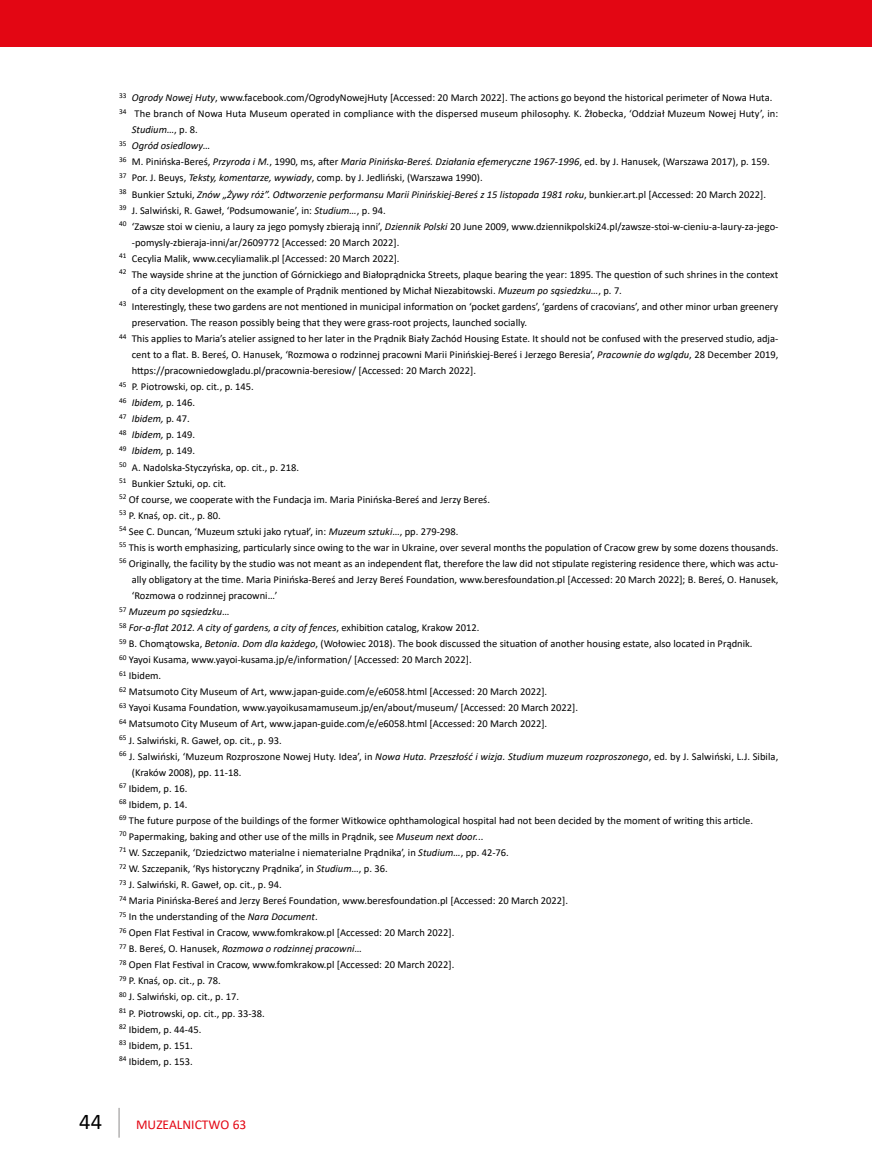
<style>
.page{position:relative;width:872px;height:1170px;background:#fff}
.page>*{position:absolute;margin:0;border:0;box-sizing:border-box;transform-origin:0 0}
.t1{font:22.5px "Calibri";color:#000}
.t2{font:13.5px "Calibri";color:#e30613}
.t3{font:10.5px "Calibri";color:#000}
.t4{font:italic 10.5px "Calibri";color:#000}
.s1{font-style:italic}
.s2{font-style:normal}
</style>
<div class="page">
<hr style="left:118px;top:1107px;width:2px;height:30px;background:#b3b2b2">
<div style="left:0;top:0;width:872px;height:47px;background:#e30613"></div>
<p class="t3" style="left:119px;top:90px;width:654px"><sup>33</sup> <span class="s1">Ogrody Nowej Huty</span>, www.facebook.com/OgrodyNowejHuty [Accessed: 20 March 2022]. The actions go beyond the historical perimeter of Nowa Huta.</p>
<p class="t3" style="left:119px;top:106px;width:661px"><sup>34</sup> The branch of Nowa Huta Museum operated in compliance with the dispersed museum philosophy. K. Żłobecka, ‘Oddział Muzeum Nowej Huty’, in:</p>
<p class="t4" style="left:132px;top:122px;width:67px">Studium…<span class="s2">, p. 8.</span></p>
<p class="t4" style="left:119px;top:138px;width:93px"><sup>35</sup> Ogród osiedlowy…</p>
<p class="t3" style="left:119px;top:155px;width:652px"><sup>36</sup> M. Pinińska-Bereś, <span class="s1">Przyroda i M.</span>, 1990, ms, after <span class="s1">Maria Pinińska-Bereś. Działania efemeryczne 1967-1996</span>, ed. by J. Hanusek, (Warszawa 2017), p. 159.</p>
<p class="t3" style="left:119px;top:171px;width:365px"><sup>37</sup> Por. J. Beuys, <span class="s1">Teksty, komentarze, wywiady</span>, comp. by J. Jedliński, (Warszawa 1990).</p>
<p class="t4" style="left:119px;top:187px;width:648px"><sup>38</sup> <span class="s2">Bunkier Sztuki,</span> Znów „Żywy róż”. Odtworzenie performansu Marii Pinińskiej-Bereś z 15 listopada 1981 roku<span class="s2">, bunkier.art.pl [Accessed: 20 March 2022].</span></p>
<p class="t3" style="left:119px;top:203px;width:268px"><sup>39</sup> J. Salwiński, R. Gaweł, ‘Podsumowanie’, in: <span class="s1">Studium…</span>, p. 94.</p>
<p class="t3" style="left:119px;top:219px;width:661px"><sup>40</sup> ‘Zawsze stoi w cieniu, a laury za jego pomysły zbierają inni’, <span class="s1">Dziennik Polski</span> 20 June 2009, www.dziennikpolski24.pl/zawsze-stoi-w-cieniu-a-laury-za-jego-</p>
<p class="t3" style="left:132px;top:235px;width:269px">-pomysly-zbieraja-inni/ar/2609772 [Accessed: 20 March 2022].</p>
<p class="t3" style="left:119px;top:251px;width:282px"><sup>41</sup> Cecylia Malik, www.cecyliamalik.pl [Accessed: 20 March 2022].</p>
<p class="t3" style="left:119px;top:267px;width:661px"><sup>42</sup> The wayside shrine at the junction of Górnickiego and Białoprądnicka Streets, plaque bearing the year: 1895. The question of such shrines in the context</p>
<p class="t3" style="left:132px;top:283px;width:491px">of a city development on the example of Prądnik mentioned by Michał Niezabitowski. <span class="s1">Muzeum po sąsiedzku…</span>, p. 7.</p>
<p class="t3" style="left:119px;top:299px;width:660px"><sup>43</sup> Interestingly, these two gardens are not mentioned in municipal information on ‘pocket gardens’, ‘gardens of cracovians’, and other minor urban greenery</p>
<p class="t3" style="left:132px;top:315px;width:397px">preservation. The reason possibly being that they were grass-root projects, launched socially.</p>
<p class="t3" style="left:119px;top:331px;width:661px"><sup>44</sup> This applies to Maria’s atelier assigned to her later in the Prądnik Biały Zachód Housing Estate. It should not be confused with the preserved studio, adja-</p>
<p class="t3" style="left:132px;top:347px;width:648px">cent to a flat. B. Bereś, O. Hanusek, ‘Rozmowa o rodzinnej pracowni Marii Pinińskiej-Bereś i Jerzego Beresia’, <span class="s1">Pracownie do wglądu</span>, 28 December 2019,</p>
<p class="t3" style="left:132px;top:363px;width:346px">https://pracowniedowgladu.pl/pracownia-beresiow/ [Accessed: 20 March 2022].</p>
<p class="t3" style="left:119px;top:379px;width:136px"><sup>45</sup> P. Piotrowski, op. cit<span class="s1">.</span>, p. 145.</p>
<p class="t4" style="left:119px;top:395px;width:78px"><sup>46</sup> Ibidem, <span class="s2">p. 146.</span></p>
<p class="t4" style="left:119px;top:411px;width:72px"><sup>47</sup> Ibidem, <span class="s2">p. 47.</span></p>
<p class="t4" style="left:119px;top:427px;width:78px"><sup>48</sup> Ibidem, <span class="s2">p. 149.</span></p>
<p class="t4" style="left:119px;top:443px;width:78px"><sup>49</sup> Ibidem, <span class="s2">p. 149.</span></p>
<p class="t3" style="left:119px;top:459px;width:181px"><sup>50</sup> A. Nadolska-Styczyńska, op. cit., p. 218.</p>
<p class="t3" style="left:119px;top:476px;width:109px"><sup>51</sup> Bunkier Sztuki, op. cit<span class="s1">.</span></p>
<p class="t3" style="left:119px;top:492px;width:372px"><sup>52</sup> Of course, we cooperate with the Fundacja im. Maria Pinińska-Bereś and Jerzy Bereś.</p>
<p class="t3" style="left:119px;top:508px;width:103px"><sup>53</sup> P. Knaś, op. cit., p. 80.</p>
<p class="t3" style="left:119px;top:524px;width:341px"><sup>54</sup> See C. Duncan, ‘Muzeum sztuki jako rytuał’, in: <span class="s1">Muzeum sztuki</span>…, pp. 279-298.</p>
<p class="t3" style="left:119px;top:540px;width:660px"><sup>55</sup> This is worth emphasizing, particularly since owing to the war in Ukraine, over several months the population of Cracow grew by some dozens thousands.</p>
<p class="t3" style="left:119px;top:556px;width:661px"><sup>56</sup> Originally, the facility by the studio was not meant as an independent flat, therefore the law did not stipulate registering residence there, which was actu-</p>
<p class="t3" style="left:132px;top:572px;width:648px">ally obligatory at the time. Maria Pinińska-Bereś and Jerzy Bereś Foundation, www.beresfoundation.pl [Accessed: 20 March 2022]; B. Bereś, O. Hanusek,</p>
<p class="t3" style="left:132px;top:588px;width:147px">‘Rozmowa o rodzinnej pracowni…’</p>
<p class="t4" style="left:119px;top:604px;width:112px"><sup>57</sup> Muzeum po sąsiedzku<span class="s2">…</span></p>
<p class="t4" style="left:119px;top:620px;width:362px"><sup>58</sup> For-a-flat 2012. A city of gardens, a city of fences<span class="s2">, exhibition catalog, Krakow 2012.</span></p>
<p class="t3" style="left:119px;top:636px;width:635px"><sup>59</sup> B. Chomątowska, <span class="s1">Betonia. Dom dla każdego</span>, (Wołowiec 2018). The book discussed the situation of another housing estate, also located in Prądnik.</p>
<p class="t3" style="left:119px;top:652px;width:354px"><sup>60</sup> Yayoi Kusama, www.yayoi-kusama.jp/e/information/ [Accessed: 20 March 2022].</p>
<p class="t3" style="left:119px;top:668px;width:44px"><sup>61</sup> Ibidem.</p>
<p class="t3" style="left:119px;top:684px;width:429px"><sup>62</sup> Matsumoto City Museum of Art, www.japan-guide.com/e/e6058.html [Accessed: 20 March 2022].</p>
<p class="t3" style="left:119px;top:700px;width:460px"><sup>63</sup> Yayoi Kusama Foundation, www.yayoikusamamuseum.jp/en/about/museum/ [Accessed: 20 March 2022].</p>
<p class="t3" style="left:119px;top:716px;width:429px"><sup>64</sup> Matsumoto City Museum of Art, www.japan-guide.com/e/e6058.html [Accessed: 20 March 2022].</p>
<p class="t3" style="left:119px;top:732px;width:164px"><sup>65</sup> J. Salwiński, R. Gaweł, op. cit., p. 93.</p>
<p class="t3" style="left:119px;top:748px;width:661px"><sup>66</sup> J. Salwiński, ‘Muzeum Rozproszone Nowej Huty. Idea’, in <span class="s1">Nowa Huta. Przeszłość i wizja. Studium muzeum rozproszonego</span>, ed. by J. Salwiński, L.J. Sibila,</p>
<p class="t3" style="left:132px;top:764px;width:111px">(Kraków 2008), pp. 11-18.</p>
<p class="t3" style="left:119px;top:780px;width:70px"><sup>67</sup> Ibidem, p. 16.</p>
<p class="t3" style="left:119px;top:797px;width:70px"><sup>68</sup> Ibidem, p. 14.</p>
<p class="t3" style="left:119px;top:813px;width:635px"><sup>69</sup> The future purpose of the buildings of the former Witkowice ophthamological hospital had not been decided by the moment of writing this article.</p>
<p class="t3" style="left:119px;top:829px;width:366px"><sup>70</sup> Papermaking, baking and other use of the mills in Prądnik, see <span class="s1">Museum next door.</span>..</p>
<p class="t3" style="left:119px;top:845px;width:391px"><sup>71</sup> W. Szczepanik, ‘Dziedzictwo materialne i niematerialne Prądnika’, in <span class="s1">Studium…</span>, pp. 42-76.</p>
<p class="t3" style="left:119px;top:861px;width:270px"><sup>72</sup> W. Szczepanik, ‘Rys historyczny Prądnika’, in <span class="s1">Studium</span>…, p. 36.</p>
<p class="t3" style="left:119px;top:877px;width:164px"><sup>73</sup> J. Salwiński, R. Gaweł, op. cit., p. 94.</p>
<p class="t3" style="left:119px;top:893px;width:450px"><sup>74</sup> Maria Pinińska-Bereś and Jerzy Bereś Foundation, www.beresfoundation.pl [Accessed: 20 March 2022].</p>
<p class="t3" style="left:119px;top:909px;width:200px"><sup>75</sup> In the understanding of the <span class="s1">Nara Document</span>.</p>
<p class="t3" style="left:119px;top:925px;width:337px"><sup>76</sup> Open Flat Festival in Cracow, www.fomkrakow.pl [Accessed: 20 March 2022].</p>
<p class="t4" style="left:119px;top:941px;width:244px"><sup>77</sup> <span class="s2">B. Bereś, O. Hanusek,</span> Rozmowa o rodzinnej pracowni<span class="s2">…</span></p>
<p class="t3" style="left:119px;top:957px;width:337px"><sup>78</sup> Open Flat Festival in Cracow, www.fomkrakow.pl [Accessed: 20 March 2022].</p>
<p class="t3" style="left:119px;top:973px;width:103px"><sup>79</sup> P. Knaś, op. cit., p. 78.</p>
<p class="t3" style="left:119px;top:989px;width:121px"><sup>80</sup> J. Salwiński, op. cit., p. 17.</p>
<p class="t3" style="left:119px;top:1005px;width:147px"><sup>81</sup> P. Piotrowski, op. cit., pp. 33-38.</p>
<p class="t3" style="left:119px;top:1021px;width:84px"><sup>82</sup> Ibidem, p. 44-45.</p>
<p class="t3" style="left:119px;top:1037px;width:75px"><sup>83</sup> Ibidem, p. 151.</p>
<p class="t3" style="left:119px;top:1053px;width:75px"><sup>84</sup> Ibidem, p. 153.</p>
<h1 class="t1" style="left:79px;top:1105px;width:24px">44</h1>
<p class="t2" style="left:136px;top:1115px;width:112px">MUZEALNICTWO 63</p>
</div>
